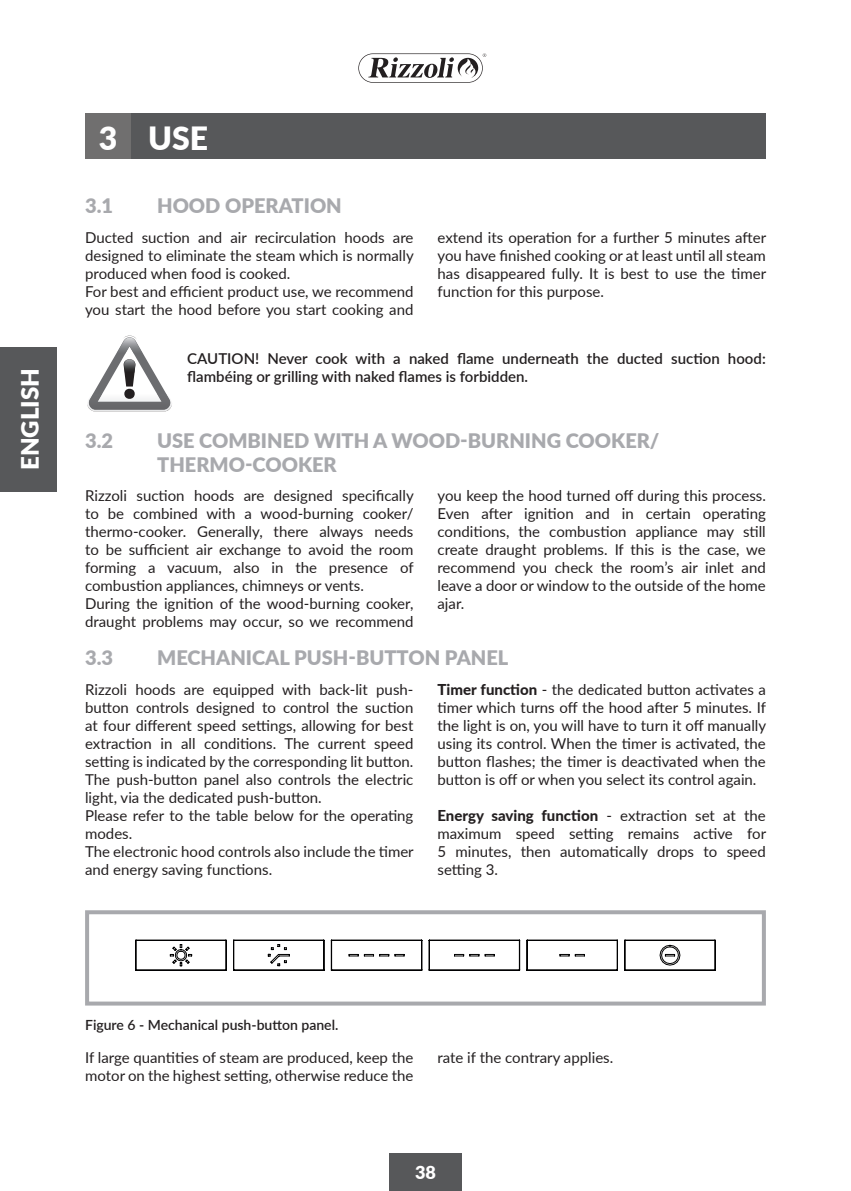
<style>
.page{position:relative;width:851px;height:1191px;background:#fff}
.page>*{position:absolute;margin:0;border:0;box-sizing:border-box;transform-origin:0 0}
.t1{font:900 32px "Lato";color:#fff}
.t2{font:900 24px "Lato";color:#fff}
.t3{font:900 20px/24px "Lato";color:#a8a9ad}
.t4{font:900 18px "Lato";color:#fff}
.Normale{font:15px/18px "Lato";color:#231f20;text-align:justify}
.t5{font:600 15px/18px "Lato";color:#231f20}
.t6{font:600 14px "Lato";color:#231f20}
.s1{font-weight:800}
</style>
<div class="page">
<svg style="left:358px;top:53px;width:128px;height:30px"></svg>
<div style="left:0;top:347px;width:56px;height:144px;background:#57585a"></div>
<div style="left:389px;top:1153px;width:72px;height:38px;background:#57585a"></div>
<div style="left:85px;top:113px;width:46px;height:46px;background:#706f6f"></div>
<div style="left:131px;top:113px;width:634px;height:46px;background:#57585a"></div>
<svg style="left:87px;top:335px;width:85px;height:76px"></svg>
<div style="left:85px;top:910px;width:680px;height:95px;border:4px solid #a8a9ad"></div>
<svg style="left:135px;top:939px;width:581px;height:32px"></svg>
<h2 class="t2" style="left:12px;top:470px;width:103px;rotate:-90deg">ENGLISH</h2>
<p class="t1" style="left:99px;top:114px;width:20px">3</p>
<p class="t1" style="left:148px;top:114px;width:62px">USE</p>
<p class="t3" style="left:85px;top:193px;width:29px">3.1</p>
<p class="t3" style="left:157px;top:193px;width:186px">HOOD OPERATION</p>
<p class="Normale" style="left:85px;top:228px;width:330px">Ducted suction and air recirculation hoods are designed to eliminate the steam which is normally produced when food is cooked.</p>
<p class="Normale" style="left:85px;top:282px;width:330px">For best and efficient product use, we recommend you start the hood before you start cooking and</p>
<p class="Normale" style="left:437px;top:228px;width:330px">extend its operation for a further 5 minutes after you have finished cooking or at least until all steam has disappeared fully. It is best to use the timer function for this purpose.</p>
<p class="t5" style="left:187px;top:349px;width:580px">CAUTION! Never cook with a naked flame underneath the ducted suction hood: flambéing or grilling with naked flames is forbidden.</p>
<p class="t3" style="left:85px;top:428px;width:29px">3.2</p>
<p class="t3" style="left:157px;top:428px;width:504px">USE COMBINED WITH A WOOD-BURNING COOKER/<br>THERMO‑COOKER</p>
<p class="Normale" style="left:85px;top:486px;width:330px">Rizzoli suction hoods are designed specifically to be combined with a wood-burning cooker/ thermo‑cooker. Generally, there always needs to be sufficient air exchange to avoid the room forming a vacuum, also in the presence of combustion appliances, chimneys or vents.</p>
<p class="Normale" style="left:85px;top:594px;width:330px">During the ignition of the wood-burning cooker, draught problems may occur, so we recommend</p>
<p class="Normale" style="left:437px;top:486px;width:330px">you keep the hood turned off during this process.<br>Even after ignition and in certain operating conditions, the combustion appliance may still create draught problems. If this is the case, we recommend you check the room’s air inlet and leave a door or window to the outside of the home ajar.</p>
<p class="t3" style="left:85px;top:644px;width:29px">3.3</p>
<p class="t3" style="left:157px;top:644px;width:353px">MECHANICAL PUSH-BUTTON PANEL</p>
<p class="Normale" style="left:85px;top:679px;width:330px">Rizzoli hoods are equipped with back-lit push&shy;button controls designed to control the suction at four different speed settings, allowing for best extraction in all conditions. The current speed setting is indicated by the corresponding lit button.</p>
<p class="Normale" style="left:85px;top:769px;width:330px">The push-button panel also controls the electric light, via the dedicated push-button.</p>
<p class="Normale" style="left:85px;top:805px;width:330px">Please refer to the table below for the operating modes.</p>
<p class="Normale" style="left:85px;top:841px;width:330px">The electronic hood controls also include the timer and energy saving functions.</p>
<p class="Normale" style="left:437px;top:679px;width:330px"><span class="s1">Timer function</span> - the dedicated button activates a timer which turns off the hood after 5 minutes. If the light is on, you will have to turn it off manually using its control. When the timer is activated, the button flashes; the timer is deactivated when the button is off or when you select its control again.</p>
<p class="Normale" style="left:437px;top:805px;width:330px"><span class="s1">Energy saving function</span> - extraction set at the maximum speed setting remains active for 5 minutes, then automatically drops to speed setting 3.</p>
<p class="t6" style="left:85px;top:1015px;width:255px">Figure 6 - Mechanical push-button panel.</p>
<p class="Normale" style="left:85px;top:1048px;width:330px">If large quantities of steam are produced, keep the motor on the highest setting, otherwise reduce the</p>
<p class="Normale" style="left:437px;top:1048px;width:177px">rate if the contrary applies.</p>
<p class="t4" style="left:415px;top:1158px;width:22px">38</p>
</div>
